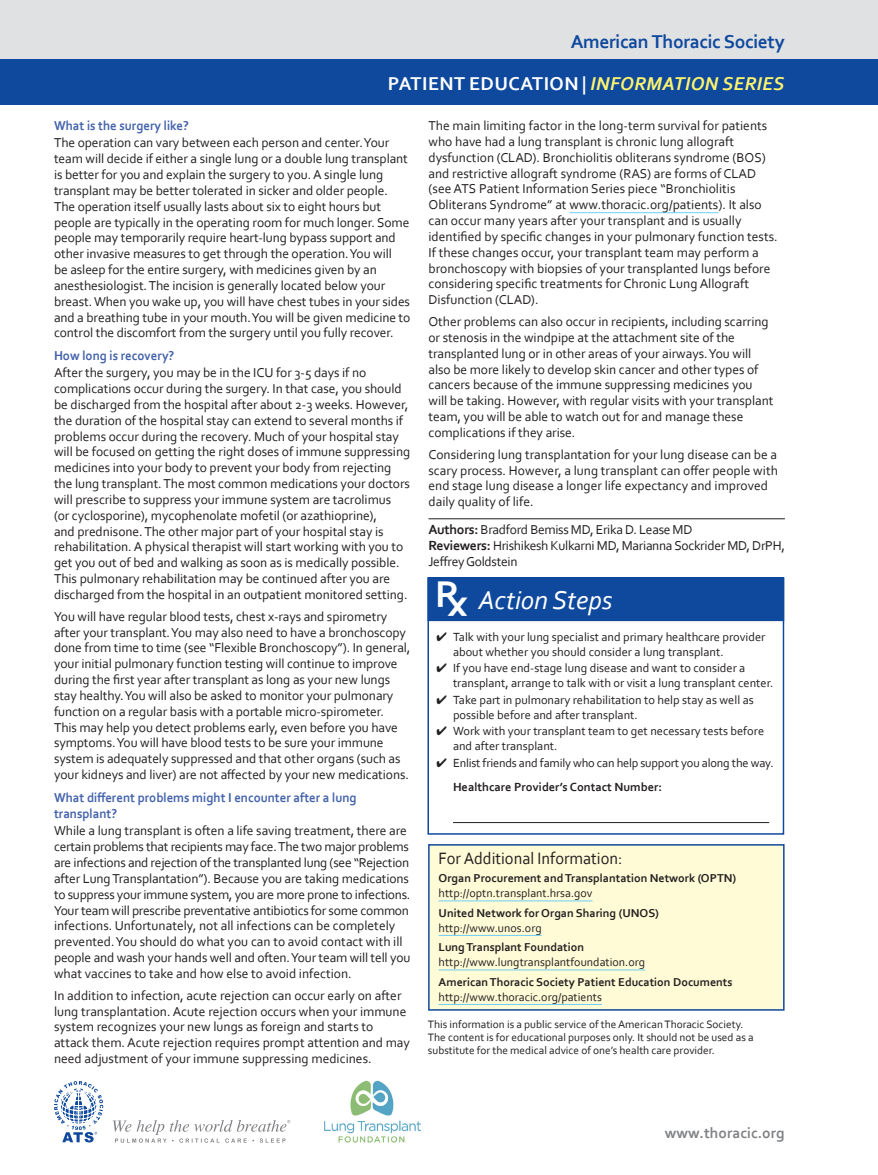
<style>
.page{position:relative;width:878px;height:1175px;background:#fff}
.page>*{position:absolute;margin:0;border:0;box-sizing:border-box;transform-origin:0 0}
.RX_Headline{font:italic 27px "Corbel";color:#fff}
.t1{font:700 19.5px "Corbel";letter-spacing:.02em;color:#fff}
.t2{font:700 19.5px "Corbel";letter-spacing:-.02em;color:#0f499d}
.Resources_Box_Title{font:17.25px "Corbel";color:#231f20;scale:.95 1}
.t3{font:700 15.45px "Corbel";color:#808285}
.Body{font:13.5px/15.9px "Corbel";letter-spacing:-.005em;color:#231f20}
.Authors{font:13.5px/15.8px "Corbel";letter-spacing:-.02em;color:#231f20}
.Body_Headline{font:700 13.5px/16.5px "Corbel";color:#4262ac;scale:.95 1}
.t4{font:12.3px/15px "Corbel";color:#231f20}
.Rx_Telephone{font:700 12.3px "Corbel";color:#231f20}
.Resources_Headline{font:700 12px "Corbel";color:#231f20}
.Resources_Listing{font:12px "Corbel";color:#231f20}
.Endnote{font:11.25px/12.8px "Corbel";color:#231f20}
.s1{font-style:italic;color:#fff46d}
.s2{font-weight:700;font-size:13.8px}
.s3{font-family:"Rx";font-style:normal;font-size:34.5px}
</style>
<div class="page">
<div style="left:0;top:0;width:878px;height:60px;background:#e0e1e3"></div>
<div style="left:0;top:59px;width:878px;height:46px;background:#0f499d"></div>
<hr style="left:569px;top:212px;width:149px;height:1px;background:#6bcff6">
<hr style="left:428px;top:518px;width:356px;height:1px;background:#231f20">
<div style="left:429px;top:844px;width:354px;height:166px;background:#fffbd6"></div>
<hr style="left:438px;top:900px;width:154px;height:1px;background:#6bcff6">
<hr style="left:438px;top:935px;width:103px;height:1px;background:#6bcff6">
<hr style="left:438px;top:969px;width:207px;height:1px;background:#6bcff6">
<hr style="left:438px;top:1004px;width:164px;height:1px;background:#6bcff6">
<div style="left:428px;top:844px;width:356px;height:166px;border:2px solid #0f499d"></div>
<div style="left:427px;top:577px;width:357px;height:44px;background:#0f499d"></div>
<hr style="left:453px;top:822px;width:316px;height:1px;background:#231f20">
<div style="left:427px;top:577px;width:357px;height:257px;border:2px solid #0f499d"></div>
<svg style="left:113px;top:1120px;width:177px;height:22px"></svg>
<svg style="left:54px;top:1081px;width:49px;height:61px"></svg>
<img style="left:324px;top:1081px;width:97px;height:61px">
<p class="t2" style="left:570px;top:29px;width:216px">American Thoracic Society</p>
<p class="t1" style="left:388px;top:71px;width:398px">PATIENT EDUCATION | <span class="s1">INFORMATION SERIES</span></p>
<p class="Body_Headline" style="left:54px;top:117px;width:143px">What is the surgery like?</p>
<p class="Body" style="left:54px;top:135px;width:358px">The operation can vary between each person and center. Your team will decide if either a single lung or a double lung transplant is better for you and explain the surgery to you. A single lung transplant may be better tolerated in sicker and older people.<br>The operation itself usually lasts about six to eight hours but people are typically in the operating room for much longer. Some people may temporarily require heart-lung bypass support and other invasive measures to get through the operation. You will<br>be asleep for the entire surgery, with medicines given by an anesthesiologist. The incision is generally located below your breast. When you wake up, you will have chest tubes in your sides and a breathing tube in your mouth. You will be given medicine to control the discomfort from the surgery until you fully recover.</p>
<p class="Body_Headline" style="left:54px;top:347px;width:128px">How long is recovery?</p>
<p class="Body" style="left:54px;top:364px;width:358px">After the surgery, you may be in the ICU for 3-5 days if no complications occur during the surgery. In that case, you should be discharged from the hospital after about 2-3 weeks. However, the duration of the hospital stay can extend to several months if problems occur during the recovery. Much of your hospital stay will be focused on getting the right doses of immune suppressing medicines into your body to prevent your body from rejecting the lung transplant. The most common medications your doctors will prescribe to suppress your immune system are tacrolimus<br>(or cyclosporine), mycophenolate mofetil (or azathioprine),<br>and prednisone. The other major part of your hospital stay is rehabilitation. A physical therapist will start working with you to get you out of bed and walking as soon as is medically possible.<br>This pulmonary rehabilitation may be continued after you are discharged from the hospital in an outpatient monitored setting.</p>
<p class="Body" style="left:54px;top:608px;width:358px">You will have regular blood tests, chest x-rays and spirometry after your transplant. You may also need to have a bronchoscopy done from time to time (see “Flexible Bronchoscopy”). In general, your initial pulmonary function testing will continue to improve during the first year after transplant as long as your new lungs stay healthy. You will also be asked to monitor your pulmonary function on a regular basis with a portable micro-spirometer.<br>This may help you detect problems early, even before you have symptoms. You will have blood tests to be sure your immune system is adequately suppressed and that other organs (such as your kidneys and liver) are not affected by your new medications.</p>
<p class="Body_Headline" style="left:54px;top:788px;width:320px">What different problems might I encounter after a lung transplant?</p>
<p class="Body" style="left:54px;top:822px;width:358px">While a lung transplant is often a life saving treatment, there are certain problems that recipients may face. The two major problems are infections and rejection of the transplanted lung (see “Rejection after Lung Transplantation”). Because you are taking medications to suppress your immune system, you are more prone to infections.<br>Your team will prescribe preventative antibiotics for some common infections. Unfortunately, not all infections can be completely prevented. You should do what you can to avoid contact with ill people and wash your hands well and often. Your team will tell you what vaccines to take and how else to avoid infection.</p>
<p class="Body" style="left:54px;top:987px;width:357px">In addition to infection, acute rejection can occur early on after lung transplantation. Acute rejection occurs when your immune system recognizes your new lungs as foreign and starts to attack them. Acute rejection requires prompt attention and may need adjustment of your immune suppressing medicines.</p>
<p class="Body" style="left:428px;top:117px;width:351px">The main limiting factor in the long-term survival for patients who have had a lung transplant is chronic lung allograft dysfunction (CLAD). Bronchiolitis obliterans syndrome (BOS) and restrictive allograft syndrome (RAS) are forms of CLAD (see ATS Patient Information Series piece “Bronchiolitis Obliterans Syndrome” at www.thoracic.org/patients). It also can occur many years after your transplant and is usually identified by specific changes in your pulmonary function tests.<br>If these changes occur, your transplant team may perform a bronchoscopy with biopsies of your transplanted lungs before considering specific treatments for Chronic Lung Allograft Disfunction (CLAD).</p>
<p class="Body" style="left:428px;top:313px;width:346px">Other problems can also occur in recipients, including scarring or stenosis in the windpipe at the attachment site of the transplanted lung or in other areas of your airways. You will also be more likely to develop skin cancer and other types of cancers because of the immune suppressing medicines you will be taking. However, with regular visits with your transplant team, you will be able to watch out for and manage these complications if they arise.</p>
<p class="Body" style="left:428px;top:446px;width:351px">Considering lung transplantation for your lung disease can be a scary process. However, a lung transplant can offer people with end stage lung disease a longer life expectancy and improved daily quality of life.</p>
<p class="Authors" style="left:428px;top:521px;width:358px"><span class="s2">Authors:</span> Bradford Bemiss MD, Erika D. Lease MD<br><span class="s2">Reviewers:</span> Hrishikesh Kulkarni MD, Marianna Sockrider MD, DrPH,<br>Jeffrey Goldstein</p>
<p class="RX_Headline" style="left:438px;top:583px;width:176px"><span class="s3">R</span> Action Steps</p>
<p class="t4" style="left:453px;top:628px;width:314px;text-indent:-16px">✔ Talk with your lung specialist and primary healthcare provider about whether you should consider a lung transplant.</p>
<p class="t4" style="left:453px;top:660px;width:322px;text-indent:-16px">✔ If you have end-stage lung disease and want to consider a transplant, arrange to talk with or visit a lung transplant center.</p>
<p class="t4" style="left:453px;top:691px;width:302px;text-indent:-16px">✔ Take part in pulmonary rehabilitation to help stay as well as possible before and after transplant.</p>
<p class="t4" style="left:453px;top:723px;width:312px;text-indent:-16px">✔ Work with your transplant team to get necessary tests before and after transplant.</p>
<p class="t4" style="left:436px;top:754px;width:338px">✔ Enlist friends and family who can help support you along the way.</p>
<p class="Rx_Telephone" style="left:453px;top:779px;width:210px">Healthcare Provider’s Contact Number:</p>
<p class="Resources_Box_Title" style="left:438px;top:848px;width:195px">For Additional Information:</p>
<p class="Resources_Headline" style="left:438px;top:871px;width:299px">Organ Procurement and Transplantation Network (OPTN)</p>
<p class="Resources_Listing" style="left:438px;top:886px;width:155px">http://optn.transplant.hrsa.gov</p>
<p class="Resources_Headline" style="left:438px;top:905px;width:221px">United Network for Organ Sharing (UNOS)</p>
<p class="Resources_Listing" style="left:438px;top:920px;width:105px">http://www.unos.org</p>
<p class="Resources_Headline" style="left:438px;top:940px;width:147px">Lung Transplant Foundation</p>
<p class="Resources_Listing" style="left:438px;top:955px;width:208px">http://www.lungtransplantfoundation.org</p>
<p class="Resources_Headline" style="left:438px;top:974px;width:295px">American Thoracic Society Patient Education Documents</p>
<p class="Resources_Listing" style="left:438px;top:989px;width:165px">http://www.thoracic.org/patients</p>
<p class="Endnote" style="left:428px;top:1018px;width:327px">This information is a public service of the American Thoracic Society.<br>The content is for educational purposes only. It should not be used as a substitute for the medical advice of one’s health care provider.</p>
<p class="t3" style="left:665px;top:1123px;width:121px">www.thoracic.org</p>
</div>
